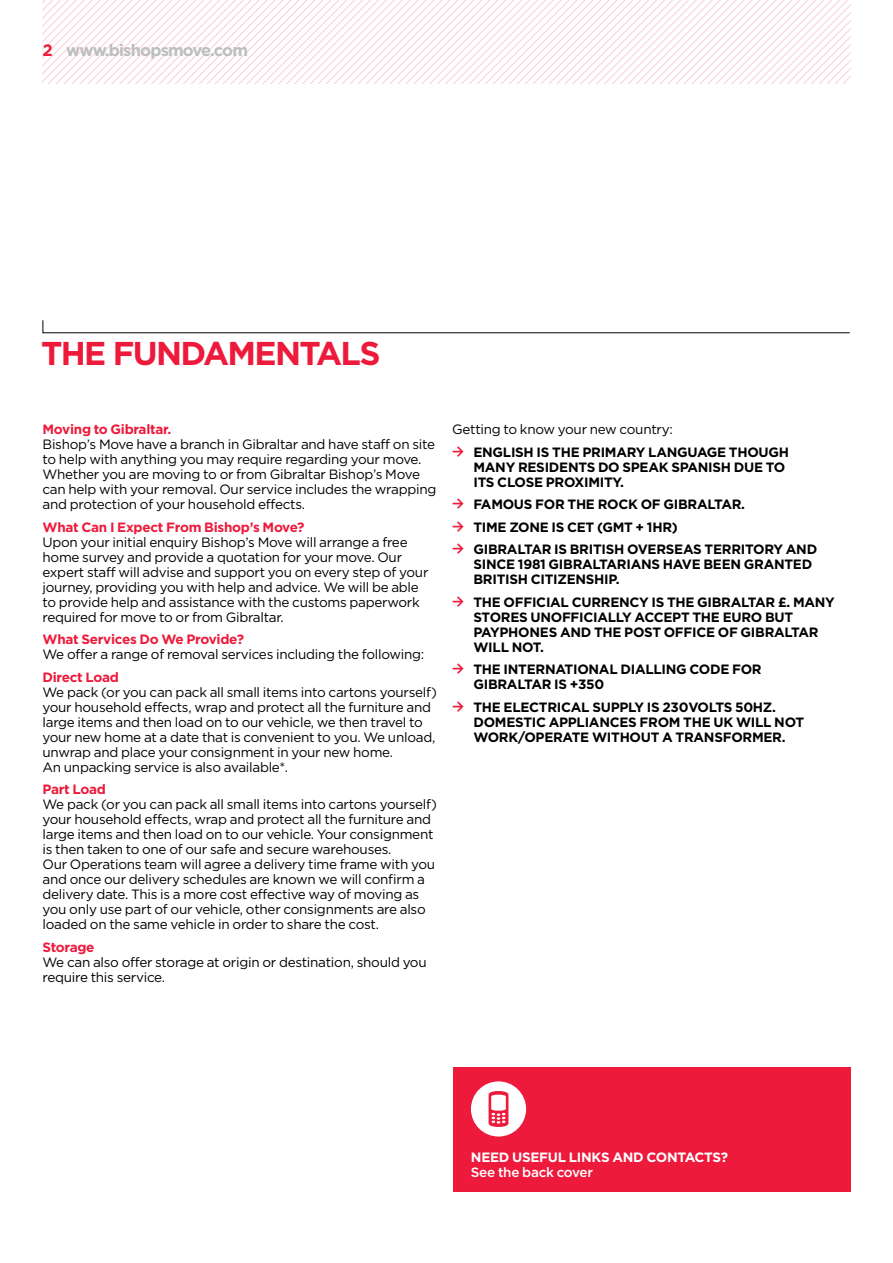
<style>
.page{position:relative;width:893px;height:1263px;background:#fff}
.page>*{position:absolute;margin:0;border:0;box-sizing:border-box;transform-origin:0 0}
.t1{font:700 33px "Gotham";letter-spacing:-.05em;color:#ed1a3b}
.t2{font:700 16.5px "Gotham";letter-spacing:-.05em;color:#bcbec0}
.t3{font:13.5px/15px "Gotham";letter-spacing:-.02em;color:#000}
.t4{font:700 13.5px "Gotham";letter-spacing:-.02em;color:#000}
.t5{font:700 13.5px "Gotham";letter-spacing:-.02em;color:#ed1a3b}
.t6{font:700 13.5px "Gotham";letter-spacing:-.02em;color:#fff}
.t7{font:500 13.5px "Gotham";letter-spacing:-.02em;color:#fff}
.s1{color:#ed1a3b}
.s2{font-family:"Geometric Arrows";color:#ed1a3b}
.s3{font-weight:700}
.s4{font-family:"Geometric Arrows";font-weight:400;color:#ed1a3b}
</style>
<div class="page">
<svg style="left:43px;top:0;width:807px;height:84px"></svg>
<svg style="left:42px;top:320px;width:808px;height:13px"></svg>
<div style="left:453px;top:1067px;width:397px;height:125px;background:#ed1a3b"></div>
<div style="left:471px;top:1081px;width:55px;height:55px;background:#fff;border-radius:50%"></div>
<svg style="left:489px;top:1091px;width:19px;height:36px"></svg>
<p class="t2" style="left:43px;top:41px;width:207px"><span class="s1">2</span> WWW.BISHOPSMOVE.COM</p>
<h1 class="t1" style="left:41px;top:334px;width:341px">THE FUNDAMENTALS</h1>
<p class="t5" style="left:43px;top:421px;width:130px">MOVING TO GIBRALTAR.</p>
<p class="t3" style="left:43px;top:437px;width:395px">Bishop’s Move have a branch in Gibraltar and have staff on site to help with anything you may require regarding your move.<br>Whether you are moving to or from Gibraltar Bishop’s Move can help with your removal. Our service includes the wrapping and protection of your household effects.</p>
<p class="t5" style="left:43px;top:519px;width:263px">WHAT CAN I EXPECT FROM BISHOP’S MOVE?</p>
<p class="t3" style="left:43px;top:534px;width:387px">Upon your initial enquiry Bishop’s Move will arrange a free home survey and provide a quotation for your move. Our expert staff will advise and support you on every step of your journey, providing you with help and advice. We will be able to provide help and assistance with the customs paperwork required for move to or from Gibraltar.</p>
<p class="t5" style="left:43px;top:631px;width:203px">WHAT SERVICES DO WE PROVIDE?</p>
<p class="t3" style="left:43px;top:646px;width:383px">We offer a range of removal services including the following:</p>
<p class="t5" style="left:43px;top:669px;width:78px">DIRECT LOAD</p>
<p class="t3" style="left:43px;top:684px;width:396px">We pack (or you can pack all small items into cartons yourself) your household effects, wrap and protect all the furniture and large items and then load on to our vehicle, we then travel to your new home at a date that is convenient to you. We unload, unwrap and place your consignment in your new home.<br>An unpacking service is also available*.</p>
<p class="t5" style="left:43px;top:781px;width:65px">PART LOAD</p>
<p class="t3" style="left:43px;top:796px;width:396px">We pack (or you can pack all small items into cartons yourself) your household effects, wrap and protect all the furniture and large items and then load on to our vehicle. Your consignment is then taken to one of our safe and secure warehouses.<br>Our Operations team will agree a delivery time frame with you and once our delivery schedules are known we will confirm a delivery date. This is a more cost effective way of moving as you only use part of our vehicle, other consignments are also loaded on the same vehicle in order to share the cost.</p>
<p class="t5" style="left:43px;top:939px;width:54px">STORAGE</p>
<p class="t3" style="left:43px;top:954px;width:386px">We can also offer storage at origin or destination, should you require this service.</p>
<p class="t3" style="left:452px;top:418px;width:222px;line-height:22.5px">Getting to know your new country: <span class="s2">@</span> <span class="s3">ENGLISH</span></p>
<p class="t4" style="left:537px;top:444px;width:26px">IS THE</p>
<p class="t4" style="left:582px;top:444px;width:10px">PRIMAR</p>
<p class="t4" style="left:636px;top:444px;width:23px">Y LANGUAGE</p>
<p class="t4" style="left:729px;top:444px;width:11px">THOUGH</p>
<p class="t4" style="left:473px;top:459px;width:12px">MAN</p>
<p class="t4" style="left:506px;top:459px;width:22px">Y RESIDENTS</p>
<p class="t4" style="left:598px;top:459px;width:35px">DO SPEAK</p>
<p class="t4" style="left:671px;top:459px;width:18px">SPANISH</p>
<p class="t4" style="left:734px;top:459px;width:11px">DUE</p>
<p class="t4" style="left:766px;top:459px;width:11px">TO</p>
<p class="t4" style="left:473px;top:474px;width:8px">ITS</p>
<p class="t4" style="left:497px;top:474px;width:10px">CLOSE</p>
<p class="t4" style="left:546px;top:474px;width:11px">PRO</p>
<p class="t4" style="left:575px;top:474px;width:18px">XIMIT</p>
<p class="t4" style="left:613px;top:474px;width:13px">Y.</p>
<p class="t4" style="left:452px;top:496px;width:40px"><span class="s4">@</span> FAMOUS</p>
<p class="t4" style="left:535px;top:496px;width:11px">FOR</p>
<p class="t4" style="left:567px;top:496px;width:10px">THE</p>
<p class="t4" style="left:598px;top:496px;width:21px">ROCK</p>
<p class="t4" style="left:641px;top:496px;width:43px">OF GIBRALTAR</p>
<p class="t4" style="left:741px;top:496px;width:5px">.</p>
<p class="t4" style="left:452px;top:519px;width:39px"><span class="s4">@</span> TIME</p>
<p class="t4" style="left:509px;top:519px;width:20px">ZONE</p>
<p class="t4" style="left:551px;top:519px;width:128px">IS CET (GMT + 1HR)</p>
<p class="t4" style="left:452px;top:541px;width:41px"><span class="s4">@</span> GIBRALTAR</p>
<p class="t4" style="left:554px;top:541px;width:34px">IS BRITISH</p>
<p class="t4" style="left:627px;top:541px;width:21px">OVERSEAS</p>
<p class="t4" style="left:705px;top:541px;width:10px">TERRITOR</p>
<p class="t4" style="left:773px;top:541px;width:24px">Y AND</p>
<p class="t4" style="left:473px;top:556px;width:10px">SINCE</p>
<p class="t4" style="left:518px;top:556px;width:51px">1981 GIBRALTARIANS</p>
<p class="t4" style="left:663px;top:556px;width:11px">HAVE</p>
<p class="t4" style="left:703px;top:556px;width:10px">BEEN</p>
<p class="t4" style="left:744px;top:556px;width:11px">GRANTED</p>
<p class="t4" style="left:473px;top:571px;width:18px">BRITISH</p>
<p class="t4" style="left:531px;top:571px;width:46px">CITIZENSHIP</p>
<p class="t4" style="left:616px;top:571px;width:5px">.</p>
<p class="t4" style="left:452px;top:594px;width:61px"><span class="s4">@</span>THE OFFICIAL</p>
<p class="t4" style="left:572px;top:594px;width:11px">CURRENC</p>
<p class="t4" style="left:639px;top:594px;width:38px">Y IS THE</p>
<p class="t4" style="left:697px;top:594px;width:20px">GIBRALTAR</p>
<p class="t4" style="left:778px;top:594px;width:58px">£. MANY</p>
<p class="t4" style="left:473px;top:609px;width:10px">STORES</p>
<p class="t4" style="left:530px;top:609px;width:10px">UNOFFICIALL</p>
<p class="t4" style="left:622px;top:609px;width:23px">Y ACCEPT</p>
<p class="t4" style="left:692px;top:609px;width:10px">THE</p>
<p class="t4" style="left:723px;top:609px;width:20px">EURO</p>
<p class="t4" style="left:765px;top:609px;width:10px">BUT</p>
<p class="t4" style="left:473px;top:624px;width:37px">PAYPHONES</p>
<p class="t4" style="left:560px;top:624px;width:12px">AND</p>
<p class="t4" style="left:594px;top:624px;width:10px">THE</p>
<p class="t4" style="left:624px;top:624px;width:19px">POST</p>
<p class="t4" style="left:664px;top:624px;width:10px">OFFICE</p>
<p class="t4" style="left:718px;top:624px;width:43px">OF GIBRALTAR</p>
<p class="t4" style="left:473px;top:639px;width:10px">WILL</p>
<p class="t4" style="left:512px;top:639px;width:11px">NOT</p>
<p class="t4" style="left:540px;top:639px;width:5px">.</p>
<p class="t4" style="left:452px;top:661px;width:62px"><span class="s4">@</span>THE INTERNATIONAL</p>
<p class="t4" style="left:620px;top:661px;width:10px">DIALLING</p>
<p class="t4" style="left:689px;top:661px;width:11px">CODE</p>
<p class="t4" style="left:732px;top:661px;width:11px">FOR</p>
<p class="t4" style="left:473px;top:676px;width:20px">GIBRALTAR</p>
<p class="t4" style="left:554px;top:676px;width:52px">IS +350</p>
<p class="t4" style="left:452px;top:699px;width:61px"><span class="s4">@</span>THE ELECTRICAL</p>
<p class="t4" style="left:592px;top:699px;width:10px">SUPPL</p>
<p class="t4" style="left:634px;top:699px;width:64px">Y IS 230VOLTS</p>
<p class="t4" style="left:735px;top:699px;width:42px">50HZ.</p>
<p class="t4" style="left:473px;top:714px;width:21px">DOMESTIC</p>
<p class="t4" style="left:549px;top:714px;width:10px">APPLIANCES</p>
<p class="t4" style="left:640px;top:714px;width:11px">FROM</p>
<p class="t4" style="left:683px;top:714px;width:10px">THE</p>
<p class="t4" style="left:713px;top:714px;width:33px">UK WILL</p>
<p class="t4" style="left:774px;top:714px;width:11px">NOT</p>
<p class="t4" style="left:473px;top:729px;width:13px">WORK</p>
<p class="t4" style="left:518px;top:729px;width:17px">/OPERATE</p>
<p class="t4" style="left:592px;top:729px;width:11px">WITHOUT</p>
<p class="t4" style="left:662px;top:729px;width:24px">A TRANSFORMER</p>
<p class="t4" style="left:782px;top:729px;width:5px">.</p>
<p class="t6" style="left:471px;top:1149px;width:259px">NEED USEFUL LINKS AND CONTACTS?</p>
<p class="t7" style="left:471px;top:1164px;width:123px">See the back cover</p>
</div>
